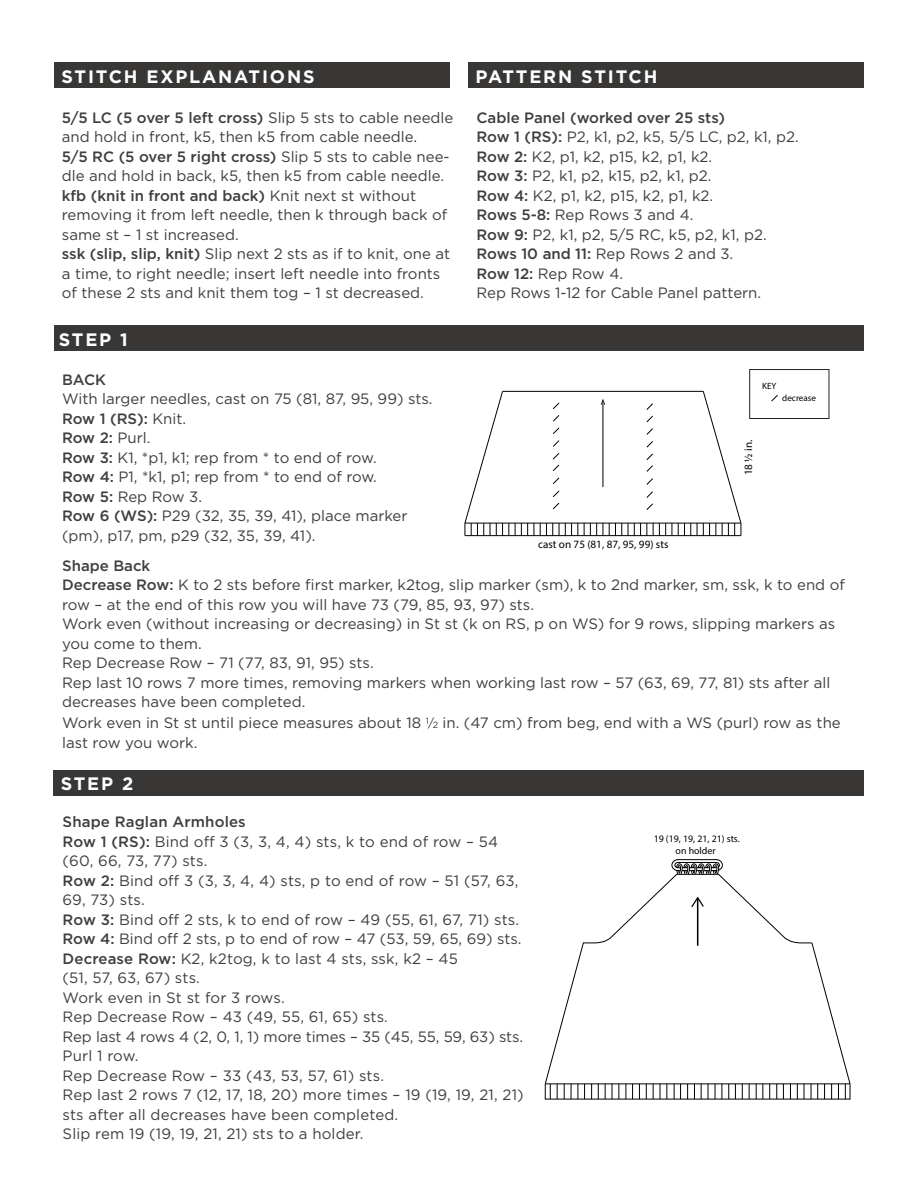
<style>
.page{position:relative;width:918px;height:1188px;background:#fff}
.page>*{position:absolute;margin:0;border:0;box-sizing:border-box;transform-origin:0 0}
.t1{font:700 18px "Gotham";letter-spacing:.1em;color:#fff}
.t2{font:15px/19.5px "Gotham";color:#3e3e3f}
.t3{font:500 15px "Gotham";color:#3e3e3f}
.t4{font:11.1px "Myriad Pro";color:#000}
.t5{font:9.9px/11.9px "Myriad Pro";color:#000;text-align:center}
.t6{font:9px "Myriad Pro";color:#000}
.s1{font-weight:500}
.s2{font-weight:400}
.s3{font-size:12px}
.s4{font-size:9px}
</style>
<div class="page">
<div style="left:54px;top:63px;width:396px;height:25px;background:#383735"></div>
<div style="left:468px;top:63px;width:396px;height:25px;background:#383735"></div>
<div style="left:54px;top:326px;width:810px;height:25px;background:#383735"></div>
<svg style="left:646px;top:491px;width:7px;height:19px"></svg>
<svg style="left:646px;top:478px;width:7px;height:7px"></svg>
<svg style="left:646px;top:403px;width:7px;height:69px"></svg>
<svg style="left:553px;top:402px;width:7px;height:108px"></svg>
<hr style="left:465px;top:535px;width:276px;height:1px;background:#000">
<svg style="left:534px;top:524px;width:19px;height:12px"></svg>
<svg style="left:603px;top:524px;width:19px;height:12px"></svg>
<svg style="left:559px;top:524px;width:19px;height:12px"></svg>
<svg style="left:584px;top:524px;width:13px;height:12px"></svg>
<svg style="left:515px;top:524px;width:13px;height:12px"></svg>
<svg style="left:653px;top:524px;width:13px;height:12px"></svg>
<svg style="left:628px;top:524px;width:19px;height:12px"></svg>
<svg style="left:672px;top:524px;width:19px;height:12px"></svg>
<hr style="left:465px;top:523px;width:276px;height:1px;background:#000">
<svg style="left:464px;top:390px;width:45px;height:146px"></svg>
<svg style="left:697px;top:390px;width:45px;height:146px"></svg>
<hr style="left:503px;top:391px;width:200px;height:1px;background:#000">
<hr style="left:603px;top:401px;width:1px;height:86px;background:#000">
<svg style="left:601px;top:399px;width:4px;height:6px"></svg>
<svg style="left:771px;top:395px;width:7px;height:7px"></svg>
<div style="left:750px;top:369px;width:79px;height:50px;border:1px solid #231f20"></div>
<div style="left:53px;top:770px;width:811px;height:25px;background:#383735"></div>
<svg style="left:544px;top:875px;width:267px;height:210px"></svg>
<svg style="left:671px;top:859px;width:52px;height:16px"></svg>
<hr style="left:545px;top:1083px;width:305px;height:1px;background:#000">
<svg style="left:550px;top:1084px;width:1px;height:15px"></svg>
<svg style="left:557px;top:1084px;width:1px;height:15px"></svg>
<svg style="left:564px;top:1084px;width:1px;height:15px"></svg>
<svg style="left:571px;top:1084px;width:1px;height:15px"></svg>
<svg style="left:578px;top:1084px;width:7px;height:15px"></svg>
<svg style="left:591px;top:1084px;width:1px;height:15px"></svg>
<svg style="left:598px;top:1084px;width:1px;height:15px"></svg>
<svg style="left:605px;top:1084px;width:1px;height:15px"></svg>
<svg style="left:612px;top:1084px;width:7px;height:15px"></svg>
<svg style="left:626px;top:1084px;width:7px;height:15px"></svg>
<svg style="left:639px;top:1084px;width:1px;height:15px"></svg>
<svg style="left:646px;top:1084px;width:1px;height:15px"></svg>
<svg style="left:653px;top:1084px;width:1px;height:15px"></svg>
<svg style="left:660px;top:1084px;width:7px;height:15px"></svg>
<svg style="left:674px;top:1084px;width:7px;height:15px"></svg>
<svg style="left:687px;top:1084px;width:1px;height:15px"></svg>
<svg style="left:694px;top:1084px;width:1px;height:15px"></svg>
<svg style="left:701px;top:1084px;width:1px;height:15px"></svg>
<svg style="left:708px;top:1084px;width:1px;height:15px"></svg>
<svg style="left:715px;top:1084px;width:1px;height:15px"></svg>
<svg style="left:722px;top:1084px;width:7px;height:15px"></svg>
<svg style="left:735px;top:1084px;width:1px;height:15px"></svg>
<svg style="left:742px;top:1084px;width:1px;height:15px"></svg>
<svg style="left:749px;top:1084px;width:1px;height:15px"></svg>
<svg style="left:756px;top:1084px;width:7px;height:15px"></svg>
<svg style="left:769px;top:1084px;width:1px;height:15px"></svg>
<svg style="left:776px;top:1084px;width:1px;height:15px"></svg>
<svg style="left:783px;top:1084px;width:1px;height:15px"></svg>
<svg style="left:790px;top:1084px;width:1px;height:15px"></svg>
<svg style="left:797px;top:1084px;width:1px;height:15px"></svg>
<svg style="left:804px;top:1084px;width:1px;height:15px"></svg>
<svg style="left:811px;top:942px;width:40px;height:157px"></svg>
<hr style="left:697px;top:899px;width:1px;height:47px;background:#000">
<svg style="left:691px;top:897px;width:13px;height:10px"></svg>
<p class="t1" style="left:62px;top:64px;width:255px">STITCH EXPLANATIONS</p>
<p class="t2" style="left:62px;top:107px;width:393px"><span class="s1">5/5 LC (5 over 5 left cross)</span> Slip 5 sts to cable needle and hold in front, k5, then k5 from cable needle.</p>
<p class="t2" style="left:62px;top:146px;width:389px"><span class="s1">5/5 RC (5 over 5 right cross)</span> Slip 5 sts to cable nee&shy;dle and hold in back, k5, then k5 from cable needle.</p>
<p class="t2" style="left:62px;top:185px;width:387px"><span class="s1">kfb (knit in front and back)</span> Knit next st without removing it from left needle, then k through back of same st – 1 st increased.</p>
<p class="t2" style="left:62px;top:244px;width:390px"><span class="s1">ssk (slip, slip, knit)</span> Slip next 2 sts as if to knit, one at a time, to right needle; insert left needle into fronts of these 2 sts and knit them tog – 1 st decreased.</p>
<p class="t1" style="left:59px;top:327px;width:70px">STEP 1</p>
<p class="t1" style="left:476px;top:64px;width:183px">PATTERN STITCH</p>
<p class="t3" style="left:477px;top:108px;width:250px">Cable Panel (worked over 25 sts)</p>
<p class="t2" style="left:477px;top:127px;width:324px"><span class="s1">Row 1 (RS):</span> P2, k1, p2, k5, 5/5 LC, p2, k1, p2.</p>
<p class="t2" style="left:477px;top:146px;width:237px"><span class="s1">Row 2:</span> K2, p1, k2, p15, k2, p1, k2.</p>
<p class="t2" style="left:477px;top:166px;width:237px"><span class="s1">Row 3:</span> P2, k1, p2, k15, p2, k1, p2.</p>
<p class="t2" style="left:477px;top:185px;width:238px"><span class="s1">Row 4:</span> K2, p1, k2, p15, k2, p1, k2.</p>
<p class="t2" style="left:477px;top:205px;width:218px"><span class="s1">Rows 5-8:</span> Rep Rows 3 and 4.</p>
<p class="t2" style="left:477px;top:224px;width:292px"><span class="s1">Row 9:</span> P2, k1, p2, 5/5 RC, k5, p2, k1, p2.</p>
<p class="t2" style="left:477px;top:244px;width:258px"><span class="s1">Rows 10 and 11:</span> Rep Rows 2 and 3.</p>
<p class="t2" style="left:477px;top:263px;width:148px"><span class="s1">Row 12:</span> Rep Row 4.</p>
<p class="t2" style="left:477px;top:283px;width:286px">Rep Rows 1-12 for Cable Panel pattern.</p>
<p class="t3" style="left:62px;top:370px;width:45px">BACK</p>
<p class="t2" style="left:62px;top:389px;width:372px">With larger needles, cast on 75 (81, 87, 95, 99) sts.</p>
<p class="t3" style="left:62px;top:409px;width:126px">Row 1 (RS): <span class="s2">Knit.</span></p>
<p class="t3" style="left:62px;top:428px;width:90px">Row 2: <span class="s2">Purl.</span></p>
<p class="t2" style="left:62px;top:447px;width:316px"><span class="s1">Row 3:</span> K1, *p1, k1; rep from * to end of row.</p>
<p class="t2" style="left:62px;top:467px;width:316px"><span class="s1">Row 4:</span> P1, *k1, p1; rep from * to end of row.</p>
<p class="t2" style="left:62px;top:486px;width:141px"><span class="s1">Row 5:</span> Rep Row 3.</p>
<p class="t2" style="left:62px;top:506px;width:347px"><span class="s1">Row 6 (WS):</span> P29 (32, 35, 39, 41), place marker (pm), p17, pm, p29 (32, 35, 39, 41).</p>
<p class="t3" style="left:62px;top:556px;width:90px">Shape Back</p>
<p class="t2" style="left:62px;top:575px;width:784px"><span class="s1">Decrease Row:</span> K to 2 sts before first marker, k2tog, slip marker (sm), k to 2nd marker, sm, ssk, k to end of row – at the end of this row you will have 73 (79, 85, 93, 97) sts.</p>
<p class="t2" style="left:62px;top:614px;width:775px">Work even (without increasing or decreasing) in St st (k on RS, p on WS) for 9 rows, slipping markers as you come to them.</p>
<p class="t2" style="left:62px;top:653px;width:313px">Rep Decrease Row – 71 (77, 83, 91, 95) sts.</p>
<p class="t2" style="left:62px;top:672px;width:770px">Rep last 10 rows 7 more times, removing markers when working last row – 57 (63, 69, 77, 81) sts after all decreases have been completed.</p>
<p class="t2" style="left:62px;top:713px;width:780px">Work even in St st until piece measures about 18 <sup>1</sup><span class="s3">/</span><span class="s4">2</span> in. (47 cm) from beg, end with a WS (purl) row as the last row you work.</p>
<p class="t6" style="left:762px;top:380px;width:16px">KEY</p>
<p class="t6" style="left:782px;top:392px;width:35px">decrease</p>
<p class="t4" style="left:742px;top:475px;width:37px;rotate:-90deg">18 ½ in.</p>
<p class="t4" style="left:538px;top:538px;width:132px">cast on 75 (81, 87, 95, 99) sts</p>
<p class="t1" style="left:61px;top:772px;width:74px">STEP 2</p>
<p class="t3" style="left:63px;top:812px;width:185px">Shape Raglan Armholes</p>
<p class="t2" style="left:63px;top:831px;width:437px"><span class="s1">Row 1 (RS):</span> Bind off 3 (3, 3, 4, 4) sts, k to end of row – 54 (60, 66, 73, 77) sts.</p>
<p class="t2" style="left:63px;top:870px;width:457px"><span class="s1">Row 2:</span> Bind off 3 (3, 3, 4, 4) sts, p to end of row – 51 (57, 63,<br>69, 73) sts.</p>
<p class="t2" style="left:63px;top:909px;width:458px"><span class="s1">Row 3:</span> Bind off 2 sts, k to end of row – 49 (55, 61, 67, 71) sts.</p>
<p class="t2" style="left:63px;top:929px;width:460px"><span class="s1">Row 4:</span> Bind off 2 sts, p to end of row – 47 (53, 59, 65, 69) sts.</p>
<p class="t2" style="left:63px;top:948px;width:397px"><span class="s1">Decrease Row:</span> K2, k2tog, k to last 4 sts, ssk, k2 – 45 (51, 57, 63, 67) sts.</p>
<p class="t2" style="left:63px;top:987px;width:224px">Work even in St st for 3 rows.</p>
<p class="t2" style="left:63px;top:1007px;width:327px">Rep Decrease Row – 43 (49, 55, 61, 65) sts.</p>
<p class="t2" style="left:63px;top:1026px;width:462px">Rep last 4 rows 4 (2, 0, 1, 1) more times – 35 (45, 55, 59, 63) sts.</p>
<p class="t2" style="left:63px;top:1046px;width:77px">Purl 1 row.</p>
<p class="t2" style="left:63px;top:1065px;width:323px">Rep Decrease Row – 33 (43, 53, 57, 61) sts.</p>
<p class="t2" style="left:63px;top:1085px;width:463px">Rep last 2 rows 7 (12, 17, 18, 20) more times – 19 (19, 19, 21, 21) sts after all decreases have been completed.</p>
<p class="t2" style="left:63px;top:1124px;width:302px">Slip rem 19 (19, 19, 21, 21) sts to a holder.</p>
<p class="t5" style="left:654px;top:832px;width:88px">19 (19, 19, 21, 21) sts. on holder</p>
</div>
